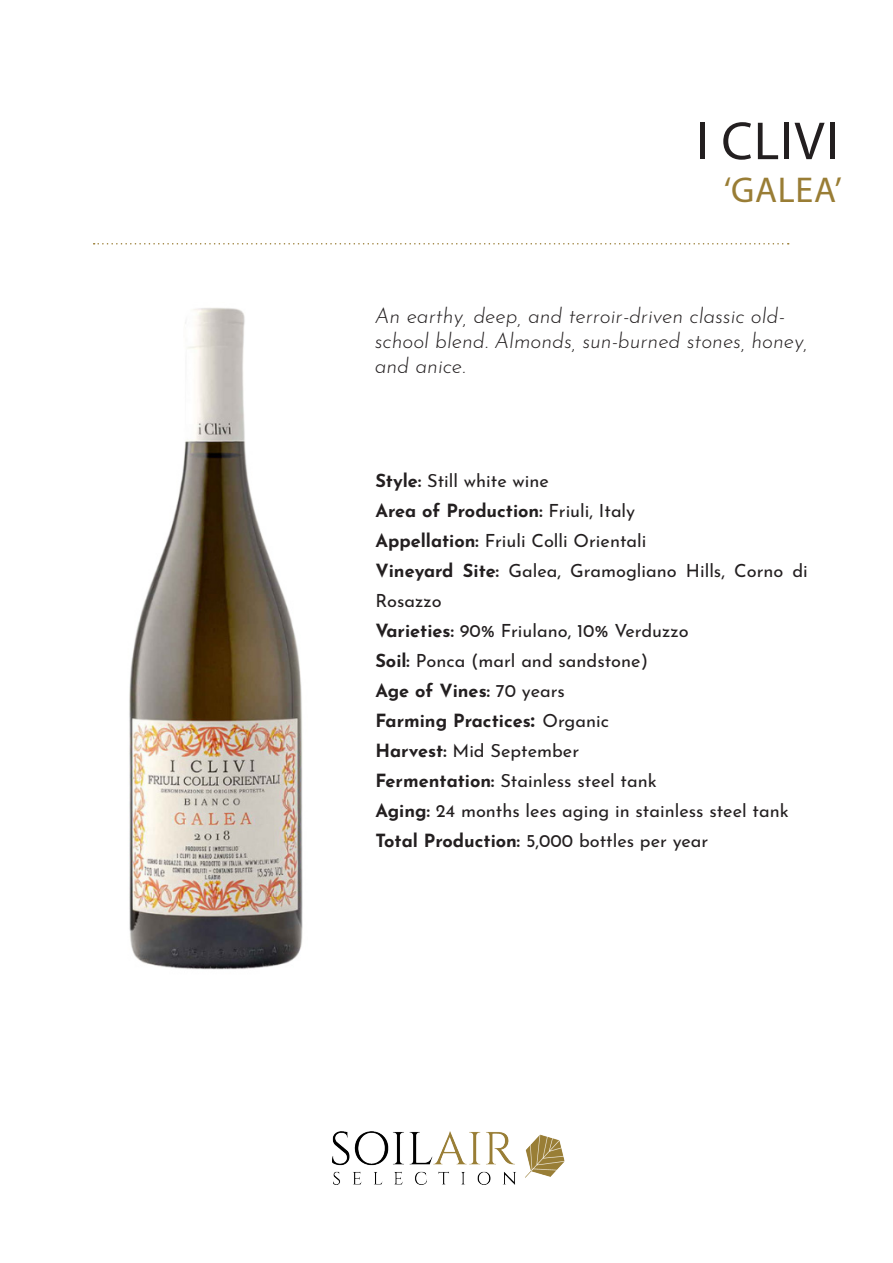
<style>
.page{position:relative;width:893px;height:1263px;background:#fff}
.page>*{position:absolute;margin:0;border:0;box-sizing:border-box;transform-origin:0 0}
.Wines{font:54px "Myriad Pro";letter-spacing:.02em;color:#231f20}
.Wines-2{font:36px "Myriad Pro";letter-spacing:.02em;color:#997d35}
.Winery{font:italic 300 21px/25.2px "Josefin Sans";color:#231f20}
.Wines-3{font:18.15px/30px "Josefin Sans";color:#231f20}
.Wines-4{font:700 18.15px "Josefin Sans";color:#231f20}
.s1{font-weight:700}
.s2{font-weight:400}
.s3{font-size:23.1px}
</style>
<div class="page">
<img style="left:333px;top:1131px;width:232px;height:53px">
<svg style="left:94px;top:243px;width:695px;height:2px"></svg>
<img style="left:129px;top:308px;width:174px;height:662px">
<p class="Wines" style="left:696px;top:108px;width:144px">I CLIVI</p>
<p class="Wines-2" style="left:724px;top:168px;width:120px">‘GALEA’</p>
<p class="Winery" style="left:375px;top:301px;width:435px">An earthy, deep, and terroir-driven classic old&shy;school blend. Almonds, sun-burned stones, honey, and anice.</p>
<p class="Wines-3" style="left:375px;top:463px;width:175px"><span class="s1">Style:</span> Still white wine</p>
<p class="Wines-4" style="left:375px;top:494px;width:261px">Area of Production: <span class="s2">Friuli, Italy</span></p>
<p class="Wines-3" style="left:375px;top:523px;width:273px"><span class="s1">Appellation:</span> Friuli Colli Orientali</p>
<p class="Wines-3" style="left:375px;top:553px;width:434px"><span class="s1">Vineyard Site:</span> Galea, Gramogliano Hills, Corno di<br>Rosazzo</p>
<p class="Wines-3" style="left:375px;top:613px;width:315px"><span class="s1">Varieties:</span> 90% Friulano, 10% Verduzzo</p>
<p class="Wines-3" style="left:375px;top:643px;width:274px"><span class="s1">Soil:</span> Ponca (marl and sandstone)</p>
<p class="Wines-4" style="left:375px;top:674px;width:191px">Age of Vines: <span class="s2">70 years</span></p>
<p class="Wines-4" style="left:375px;top:704px;width:235px">Farming Practices<span class="s3">:</span> <span class="s2">Organic</span></p>
<p class="Wines-3" style="left:375px;top:733px;width:205px"><span class="s1">Harvest:</span> Mid September</p>
<p class="Wines-3" style="left:375px;top:763px;width:283px"><span class="s1">Fermentation:</span> Stainless steel tank</p>
<p class="Wines-3" style="left:375px;top:793px;width:415px"><span class="s1">Aging:</span> 24 months lees aging in stainless steel tank</p>
<p class="Wines-3" style="left:375px;top:823px;width:335px"><span class="s1">Total Production:</span> 5,000 bottles per year</p>
</div>
